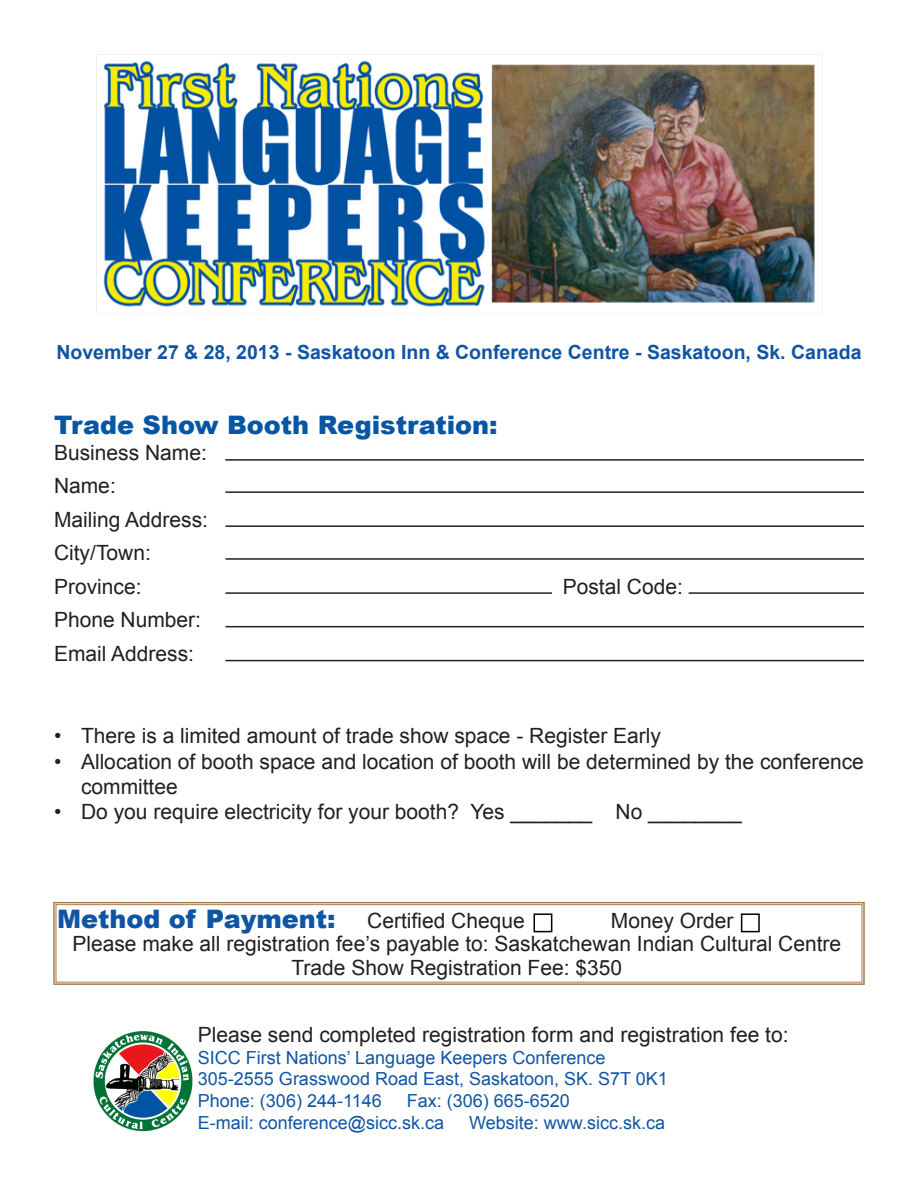
<style>
.page{position:relative;width:918px;height:1188px;background:#fff}
.page>*{position:absolute;margin:0;border:0;box-sizing:border-box;transform-origin:0 0}
.t1{font:900 25.5px "Arial";color:#0756a3}
.t2{font:900 25.5px "Arial";color:#1055a4}
.t3{font:21px/25.2px "Arial";color:#231f20}
.t4{font:700 19.5px "Arial";color:#1055a4}
.t5{font:18px/21.6px "Arial";color:#1055a4}
</style>
<div class="page">
<svg style="left:53px;top:901px;width:812px;height:84px"></svg>
<div style="left:56px;top:904px;width:806px;height:78px;border:1px solid #a67c52"></div>
<hr style="left:225px;top:491px;width:639px;height:2px;background:#231f20">
<hr style="left:225px;top:459px;width:639px;height:2px;background:#231f20">
<hr style="left:225px;top:525px;width:639px;height:2px;background:#231f20">
<hr style="left:225px;top:558px;width:639px;height:2px;background:#231f20">
<hr style="left:225px;top:592px;width:327px;height:2px;background:#231f20">
<hr style="left:689px;top:592px;width:175px;height:2px;background:#231f20">
<hr style="left:225px;top:626px;width:639px;height:1px;background:#231f20">
<hr style="left:225px;top:660px;width:639px;height:1px;background:#231f20">
<div style="left:534px;top:913px;width:18px;height:19px;border:2px solid #000"></div>
<div style="left:741px;top:913px;width:19px;height:19px;border:2px solid #000"></div>
<img style="left:93px;top:1031px;width:100px;height:101px">
<img style="left:96px;top:55px;width:727px;height:257px">
<p class="t4" style="left:56px;top:340px;width:807px">November 27 &amp; 28, 2013 - Saskatoon Inn &amp; Conference Centre - Saskatoon, Sk. Canada</p>
<p class="t1" style="left:54px;top:406px;width:445px">Trade Show Booth Registration:</p>
<p class="t3" style="left:54px;top:441px;width:154px">Business Name:</p>
<p class="t3" style="left:54px;top:473px;width:63px">Name:</p>
<p class="t3" style="left:54px;top:507px;width:156px">Mailing Address:</p>
<p class="t3" style="left:54px;top:540px;width:98px">City/Town:</p>
<p class="t3" style="left:54px;top:574px;width:89px">Province:</p>
<p class="t3" style="left:563px;top:574px;width:122px">Postal Code:</p>
<p class="t3" style="left:54px;top:608px;width:149px">Phone Number:</p>
<p class="t3" style="left:54px;top:641px;width:142px">Email Address:</p>
<p class="t3" style="left:54px;top:724px;width:609px">• There is a limited amount of trade show space - Register Early</p>
<p class="t3" style="left:81px;top:749px;width:784px;text-indent:-27px">• Allocation of booth space and location of booth will be determined by the conference committee</p>
<p class="t3" style="left:54px;top:799px;width:689px">• Do you require electricity for your booth? Yes _______ No ________</p>
<p class="t2" style="left:57px;top:900px;width:280px">Method of Payment:</p>
<p class="t3" style="left:367px;top:908px;width:159px">Certified Cheque</p>
<p class="t3" style="left:611px;top:908px;width:124px">Money Order</p>
<p class="t3" style="left:72px;top:932px;width:770px">Please make all registration fee’s payable to: Saskatchewan Indian Cultural Centre</p>
<p class="t3" style="left:291px;top:955px;width:332px">Trade Show Registration Fee: $350</p>
<p class="t3" style="left:198px;top:1023px;width:592px">Please send completed registration form and registration fee to:</p>
<p class="t5" style="left:198px;top:1047px;width:409px">SICC First Nations’ Language Keepers Conference</p>
<p class="t5" style="left:198px;top:1069px;width:471px">305-2555 Grasswood Road East, Saskatoon, SK. S7T 0K1</p>
<p class="t5" style="left:198px;top:1090px;width:185px">Phone: (306) 244-1146</p>
<p class="t5" style="left:198px;top:1090px;width:373px;text-indent:209px">Fax: (306) 665-6520<br>E-mail: conference@sicc.sk.ca</p>
<p class="t5" style="left:469px;top:1112px;width:197px">Website: www.sicc.sk.ca</p>
</div>
